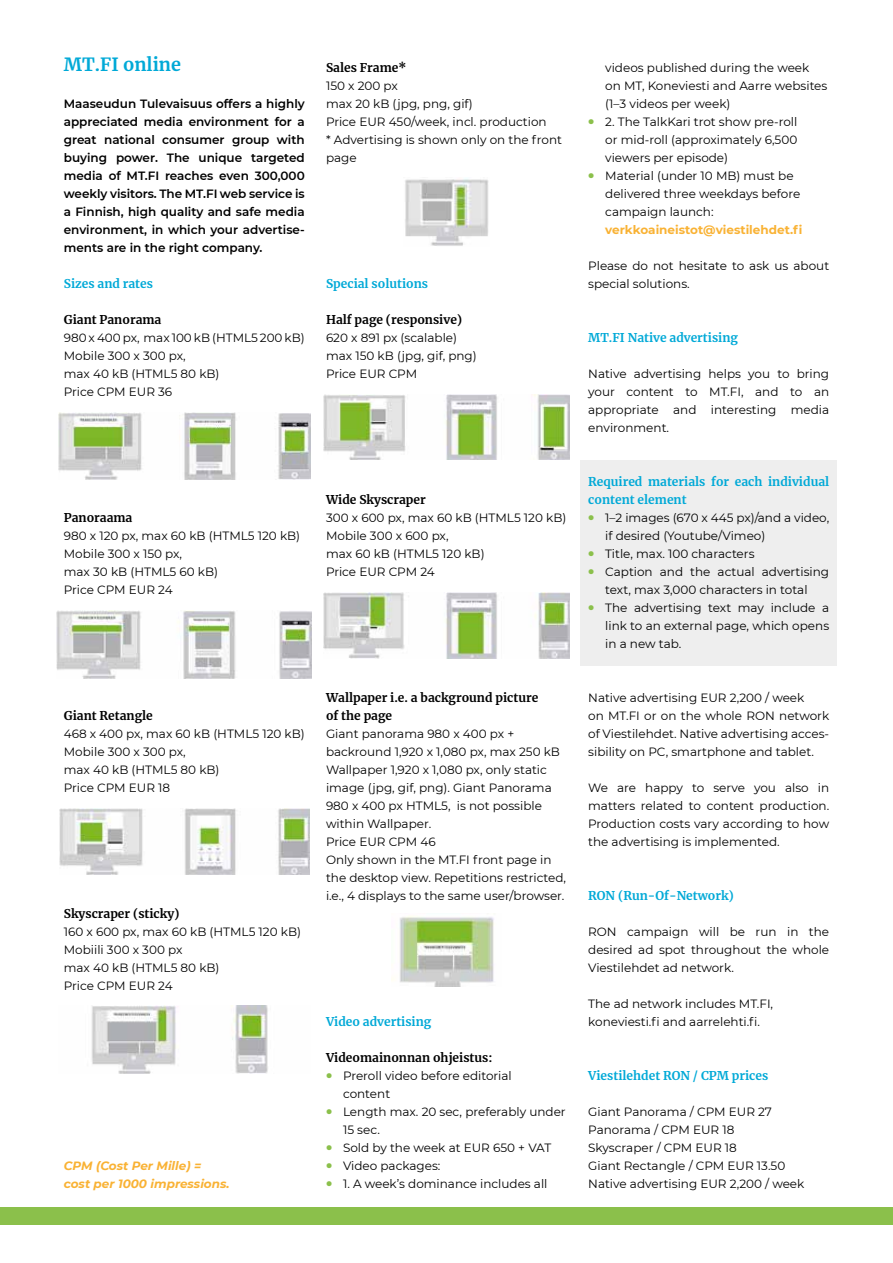
<style>
.page{position:relative;width:893px;height:1263px;background:#fff}
.page>*{position:absolute;margin:0;border:0;box-sizing:border-box;transform-origin:0 0}
.t1{font:700 18px "Merriweather";color:#00a9d7}
.t2{font:12px/18px "Montserrat";color:#000}
.t3{font:600 12px/18px "Montserrat";color:#000;text-align:justify}
.t4{font:700 12px/18px "Merriweather";color:#000}
.t5{font:700 12px/18px "Merriweather";color:#00a9d7}
.t6{font:italic 700 12px/18px "Montserrat";color:#f9b234}
.t7{font:700 12px "Montserrat";color:#f9b234}
.s1{font-weight:900;font-size:15px;color:#8bc04b}
</style>
<div class="page">
<div style="left:0;top:1208px;width:893px;height:17px;background:#8bc04b"></div>
<div style="left:580px;top:460px;width:257px;height:206px;background:#eee"></div>
<img style="left:391px;top:916px;width:103px;height:71px">
<img style="left:59px;top:808px;width:250px;height:67px">
<img style="left:57px;top:610px;width:255px;height:68px">
<img style="left:58px;top:412px;width:252px;height:68px">
<img style="left:91px;top:1006px;width:177px;height:67px">
<img style="left:323px;top:394px;width:247px;height:66px">
<img style="left:323px;top:592px;width:247px;height:66px">
<img style="left:405px;top:178px;width:84px;height:68px">
<h1 class="t1" style="left:64px;top:52px;width:119px">MT.FI online</h1>
<p class="t3" style="left:64px;top:94px;width:242px">Maaseudun Tulevaisuus offers a highly appreciated media environment for a great national consumer group with buying power. The unique targeted media of MT.FI reaches even 300,000 weekly visitors. The MT.FI web service is a Finnish, high quality and safe media environment, in which your advertise&shy;ments are in the right company.</p>
<p class="t5" style="left:64px;top:274px;width:91px">Sizes and rates</p>
<p class="t4" style="left:64px;top:310px;width:99px">Giant Panorama</p>
<p class="t2" style="left:64px;top:328px;width:242px">980 x 400 px, max 100 kB (HTML5 200 kB)<br>Mobile 300 x 300 px,<br>max 40 kB (HTML5 80 kB)<br>Price CPM EUR 36</p>
<p class="t4" style="left:326px;top:58px;width:82px">Sales Frame*</p>
<p class="t2" style="left:326px;top:76px;width:238px">150 x 200 px<br>max 20 kB (jpg, png, gif)<br>Price EUR 450/week, incl. production<br>* Advertising is shown only on the front page</p>
<p class="t5" style="left:326px;top:274px;width:104px">Special solutions</p>
<p class="t4" style="left:326px;top:310px;width:138px">Half page (responsive)</p>
<p class="t2" style="left:326px;top:328px;width:152px">620 x 891 px (scalable) max 150 kB (jpg, gif, png)<br>Price EUR CPM</p>
<p class="t4" style="left:64px;top:508px;width:70px">Panoraama</p>
<p class="t2" style="left:64px;top:526px;width:238px">980 x 120 px, max 60 kB (HTML5 120 kB)<br>Mobile 300 x 150 px,<br>max 30 kB (HTML5 60 kB)<br>Price CPM EUR 24</p>
<p class="t4" style="left:326px;top:490px;width:101px">Wide Skyscraper</p>
<p class="t2" style="left:326px;top:508px;width:242px">300 x 600 px, max 60 kB (HTML5 120 kB)<br>Mobile 300 x 600 px,<br>max 60 kB (HTML5 120 kB)<br>Price EUR CPM 24</p>
<p class="t4" style="left:64px;top:706px;width:91px">Giant Retangle</p>
<p class="t2" style="left:64px;top:724px;width:242px">468 x 400 px, max 60 kB (HTML5 120 kB)<br>Mobile 300 x 300 px,<br>max 40 kB (HTML5 80 kB)<br>Price CPM EUR 18</p>
<p class="t4" style="left:64px;top:904px;width:117px">Skyscraper (sticky)</p>
<p class="t2" style="left:64px;top:922px;width:239px">160 x 600 px, max 60 kB (HTML5 120 kB)<br>Mobiili 300 x 300 px<br>max 40 kB (HTML5 80 kB)<br>Price CPM EUR 24</p>
<p class="t6" style="left:64px;top:1156px;width:167px">CPM (Cost Per Mille) = cost per 1000 impressions.</p>
<p class="t4" style="left:326px;top:688px;width:214px">Wallpaper i.e. a background picture of the page</p>
<p class="t2" style="left:326px;top:724px;width:242px">Giant panorama 980 x 400 px + backround 1,920 x 1,080 px, max 250 kB<br>Wallpaper 1,920 x 1,080 px, only static image (jpg, gif, png). Giant Panorama<br>980 x 400 px HTML5, is not possible within Wallpaper.<br>Price EUR CPM 46<br>Only shown in the MT.FI front page in the desktop view. Repetitions restricted, i.e., 4 displays to the same user/browser.</p>
<p class="t5" style="left:326px;top:1012px;width:107px">Video advertising</p>
<p class="t4" style="left:326px;top:1048px;width:168px">Videomainonnan ohjeistus:</p>
<p class="t2" style="left:343px;top:1066px;width:170px;text-indent:-17px"><span class="s1">•</span> Preroll video before editorial content</p>
<p class="t2" style="left:343px;top:1102px;width:224px;text-indent:-17px"><span class="s1">•</span> Length max. 20 sec, preferably under<br>15 sec.</p>
<p class="t2" style="left:326px;top:1138px;width:227px"><span class="s1">•</span> Sold by the week at EUR 650 + VAT</p>
<p class="t2" style="left:326px;top:1156px;width:116px"><span class="s1">•</span> Video packages:</p>
<p class="t2" style="left:326px;top:1174px;width:223px"><span class="s1">•</span> 1. A week’s dominance includes all</p>
<p class="t2" style="left:605px;top:58px;width:224px">videos published during the week on MT, Koneviesti and Aarre websites (1–3 videos per week)</p>
<p class="t2" style="left:605px;top:112px;width:194px;text-align:justify;text-indent:-17px"><span class="s1">•</span> 2. The TalkKari trot show pre-roll or mid-roll (approximately 6,500 viewers per episode)</p>
<p class="t2" style="left:605px;top:166px;width:197px;text-indent:-17px"><span class="s1">•</span> Material (under 10 MB) must be delivered three weekdays before campaign launch:</p>
<p class="t7" style="left:605px;top:221px;width:199px">verkkoaineistot@viestilehdet.fi</p>
<p class="t2" style="left:588px;top:256px;width:242px">Please do not hesitate to ask us about special solutions.</p>
<p class="t5" style="left:588px;top:328px;width:151px">MT.FI Native advertising</p>
<p class="t2" style="left:588px;top:364px;width:242px;text-align:justify">Native advertising helps you to bring your content to MT.FI, and to an appropriate and interesting media environment.</p>
<p class="t5" style="left:588px;top:472px;width:242px">Required materials for each individual content element</p>
<p class="t2" style="left:605px;top:508px;width:225px;text-indent:-17px"><span class="s1">•</span> 1–2 images (670 x 445 px)/and a video, if desired (Youtube/Vimeo)</p>
<p class="t2" style="left:588px;top:544px;width:168px"><span class="s1">•</span> Title, max. 100 characters</p>
<p class="t2" style="left:588px;top:562px;width:242px;text-align:center"><span class="s1">•</span> Caption and the actual advertising text, max 3,000 characters in total</p>
<p class="t2" style="left:605px;top:598px;width:225px;text-align:justify;text-indent:-17px"><span class="s1">•</span> The advertising text may include a link to an external page, which opens in a new tab.</p>
<p class="t2" style="left:588px;top:688px;width:242px">Native advertising EUR 2,200 / week<br>on MT.FI or on the whole RON network of Viestilehdet. Native advertising acces&shy;sibility on PC, smartphone and tablet.</p>
<p class="t2" style="left:588px;top:778px;width:242px;text-align:justify">We are happy to serve you also in matters related to content production.<br>Production costs vary according to how the advertising is implemented.</p>
<p class="t5" style="left:588px;top:886px;width:147px">RON (Run-Of-Network)</p>
<p class="t2" style="left:588px;top:922px;width:242px;text-align:justify">RON campaign will be run in the desired ad spot throughout the whole Viestilehdet ad network.</p>
<p class="t2" style="left:588px;top:994px;width:186px">The ad network includes MT.FI, koneviesti.fi and aarrelehti.fi.</p>
<p class="t5" style="left:588px;top:1066px;width:182px">Viestilehdet RON / CPM prices</p>
<p class="t2" style="left:588px;top:1102px;width:218px">Giant Panorama / CPM EUR 27<br>Panorama / CPM EUR 18<br>Skyscraper / CPM EUR 18<br>Giant Rectangle / CPM EUR 13.50<br>Native advertising EUR 2,200 / week</p>
</div>
